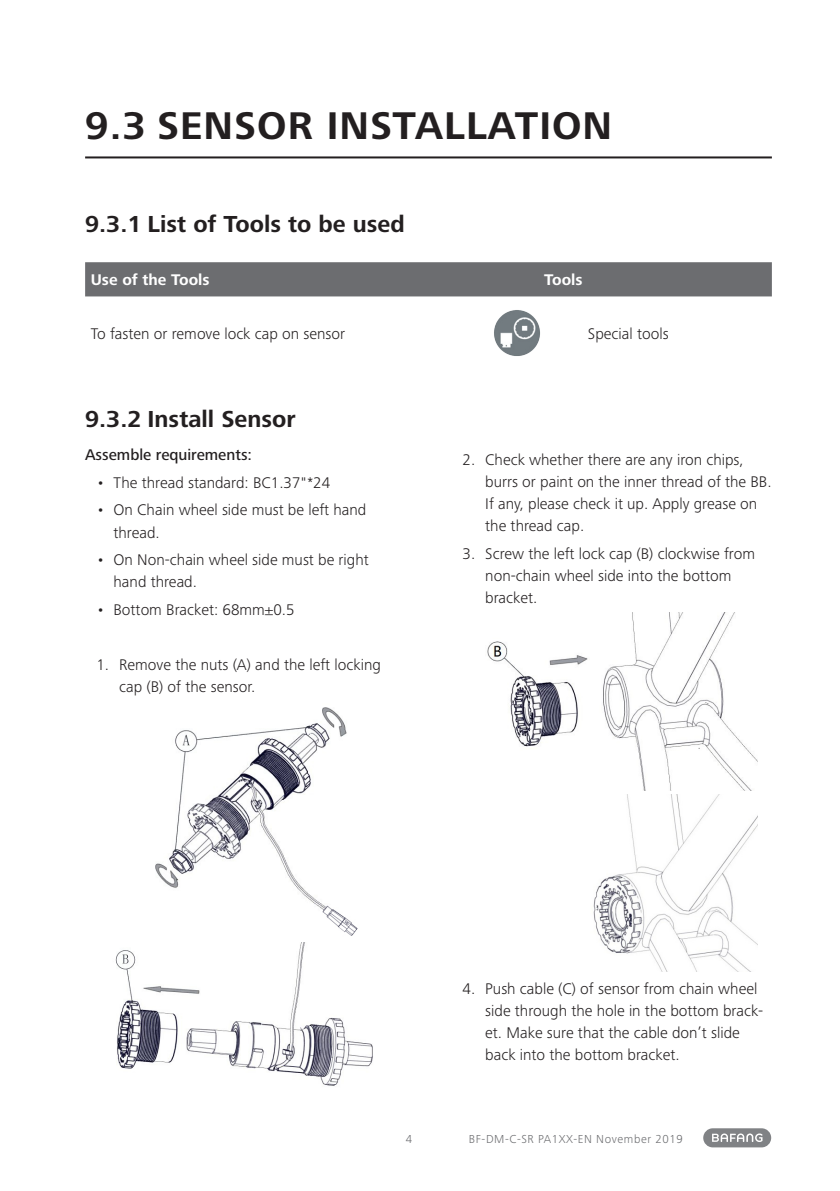
<style>
.page{position:relative;width:840px;height:1191px;background:#fff}
.page>*{position:absolute;margin:0;border:0;box-sizing:border-box;transform-origin:0 0}
.t1{font:700 40px "Frutiger Next Pro";letter-spacing:.025em;color:#231f20}
.t2{font:700 24px "Frutiger Next Pro";color:#231f20}
.BAF_Text_en{font:300 16px/22px "Frutiger Next Pro";color:#231f20}
.BAF_Text_en-2{font:500 16px "Frutiger Next Pro";color:#231f20}
.BAF_Text_Kopfzeile_T{font:700 16px "Frutiger Next Pro";color:#fff}
.t3{font:300 12px "Frutiger Next Pro";letter-spacing:.05em;color:#6c6d70}
</style>
<div class="page">
<div style="left:702px;top:1128px;width:68px;height:19px;background:#808285;border-radius:10px"></div>
<svg style="left:712px;top:1133px;width:50px;height:9px"></svg>
<hr style="left:85px;top:156px;width:686px;height:2px;background:#231f20">
<div style="left:85px;top:262px;width:686px;height:34px;background:#6c6d70"></div>
<img style="left:494px;top:310px;width:46px;height:46px">
<img style="left:155px;top:707px;width:203px;height:229px">
<img style="left:115px;top:942px;width:258px;height:144px">
<img style="left:487px;top:612px;width:270px;height:178px">
<img style="left:593px;top:794px;width:164px;height:177px">
<p class="t1" style="left:85px;top:103px;width:528px">9.3 SENSOR INSTALLATION</p>
<p class="t2" style="left:85px;top:210px;width:321px">9.3.1 List of Tools to be used</p>
<p class="BAF_Text_Kopfzeile_T" style="left:91px;top:271px;width:120px">Use of the Tools</p>
<p class="BAF_Text_Kopfzeile_T" style="left:544px;top:271px;width:40px">Tools</p>
<p class="BAF_Text_en" style="left:91px;top:322px;width:256px">To fasten or remove lock cap on sensor</p>
<p class="BAF_Text_en" style="left:587px;top:322px;width:82px">Special tools</p>
<p class="t2" style="left:85px;top:405px;width:212px">9.3.2 Install Sensor</p>
<p class="BAF_Text_en-2" style="left:85px;top:445px;width:168px">Assemble requirements:</p>
<p class="BAF_Text_en" style="left:96px;top:471px;width:235px">• The thread standard: BC1.37"*24</p>
<p class="BAF_Text_en" style="left:113px;top:499px;width:254px;text-indent:-17px">• On Chain wheel side must be left hand thread.</p>
<p class="BAF_Text_en" style="left:113px;top:549px;width:257px;text-indent:-17px">• On Non-chain wheel side must be right hand thread.</p>
<p class="BAF_Text_en" style="left:96px;top:598px;width:199px">• Bottom Bracket: 68mm±0.5</p>
<p class="BAF_Text_en" style="left:119px;top:654px;width:263px;text-indent:-23px">1. Remove the nuts (A) and the left locking cap (B) of the sensor.</p>
<p class="BAF_Text_en" style="left:485px;top:449px;width:288px;text-indent:-23px">2. Check whether there are any iron chips, burrs or paint on the inner thread of the BB.<br>If any, please check it up. Apply grease on the thread cap.</p>
<p class="BAF_Text_en" style="left:485px;top:542px;width:271px;text-indent:-23px">3. Screw the left lock cap (B) clockwise from non-chain wheel side into the bottom bracket.</p>
<p class="BAF_Text_en" style="left:485px;top:977px;width:279px;text-indent:-23px">4. Push cable (C) of sensor from chain wheel side through the hole in the bottom brack&shy;et. Make sure that the cable don’t slide back into the bottom bracket.</p>
<p class="t3" style="left:405px;top:1132px;width:8px">4</p>
<p class="t3" style="left:468px;top:1132px;width:215px">BF-DM-C-SR PA1XX-EN November 2019</p>
</div>
